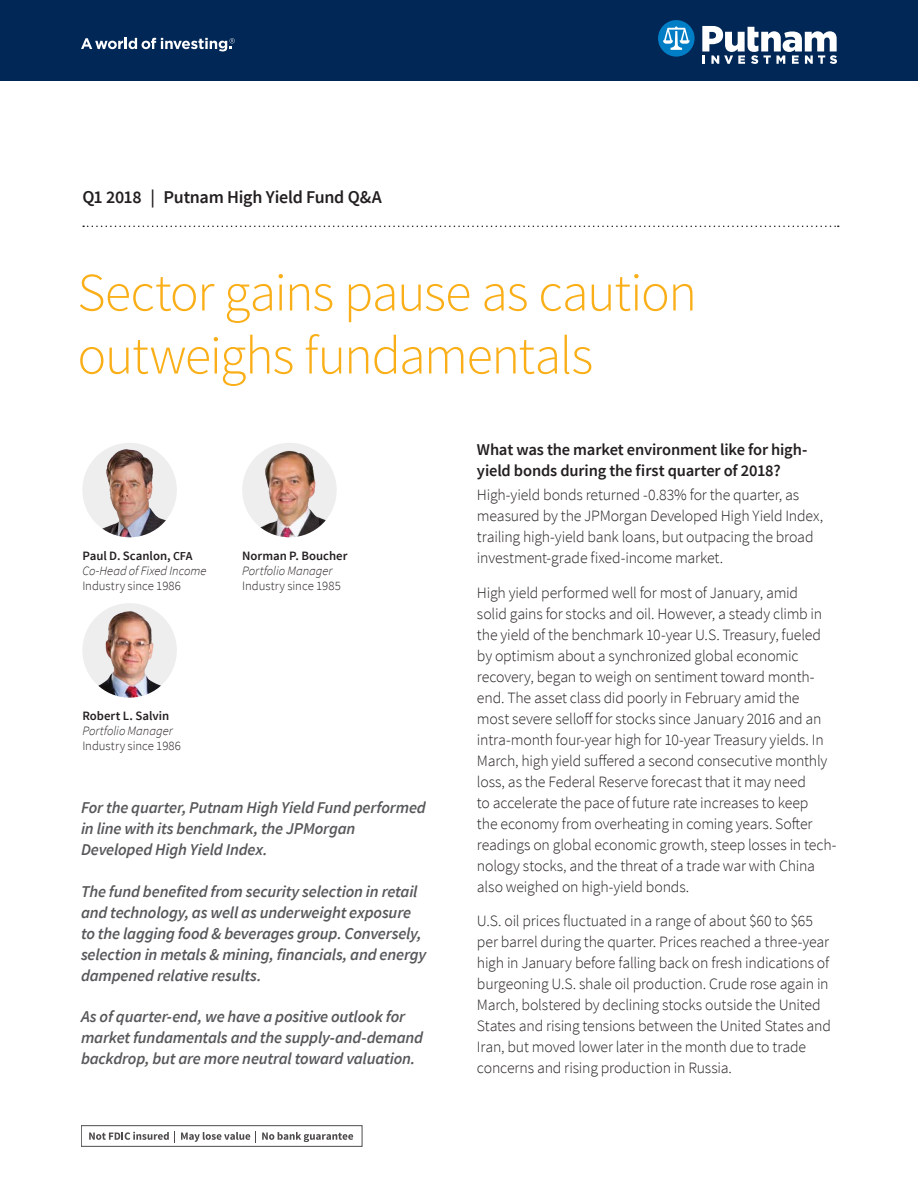
<style>
.page{position:relative;width:918px;height:1188px;background:#fff}
.page>*{position:absolute;margin:0;border:0;box-sizing:border-box;transform-origin:0 0}
.Headline{font:300 54px/63px "Source Sans Pro";letter-spacing:-.025em;color:#faaf18}
.Quarter{font:600 18px "Source Sans Pro";letter-spacing:-.015em;color:#231f20}
.Key_takeaway_Q_A_bul{font:italic 600 16.5px/21px "Source Sans Pro";letter-spacing:-.01em;color:#57585a}
.Subhead{font:600 16.5px/21px "Source Sans Pro";letter-spacing:-.01em;color:#231f20}
.Body{font:300 15.75px/21px "Source Sans Pro";letter-spacing:-.01em;color:#231f20}
.Author_title{font:italic 300 12.75px "Source Sans Pro";color:#231f20}
.Industry_since{font:300 12.75px "Source Sans Pro";color:#231f20}
.Author_name{font:600 12.75px "Source Sans Pro";color:#231f20}
.s1{font-size:12.15px}
</style>
<div class="page">
<svg style="left:83px;top:226px;width:756px;height:1px"></svg>
<svg style="left:89px;top:1131px;width:86px;height:11px"></svg>
<svg style="left:181px;top:1132px;width:69px;height:10px"></svg>
<svg style="left:262px;top:1132px;width:91px;height:10px"></svg>
<img style="left:82px;top:443px;width:95px;height:94px;border-radius:47px">
<img style="left:242px;top:443px;width:95px;height:94px;border-radius:47px">
<img style="left:82px;top:603px;width:95px;height:95px;border-radius:47px">
<div style="left:0;top:0;width:918px;height:81px;background:#002756"></div>
<svg style="left:658px;top:20px;width:37px;height:37px"></svg>
<svg style="left:702px;top:26px;width:135px;height:38px"></svg>
<svg style="left:81px;top:38px;width:154px;height:13px"></svg>
<p class="Quarter" style="left:82px;top:185px;width:301px">Q1 2018 | Putnam High Yield Fund Q&amp;A</p>
<p class="Headline" style="left:77px;top:261px;width:621px">Sector gains pause as caution outweighs fundamentals</p>
<p class="Author_name" style="left:82px;top:547px;width:112px">Paul D. Scanlon, <span class="s1">CFA</span></p>
<p class="Author_title" style="left:82px;top:563px;width:126px">Co-Head of Fixed Income</p>
<p class="Industry_since" style="left:82px;top:578px;width:100px">Industry since 1986</p>
<p class="Author_name" style="left:242px;top:547px;width:107px">Norman P. Boucher</p>
<p class="Author_title" style="left:242px;top:563px;width:92px">Portfolio Manager</p>
<p class="Industry_since" style="left:242px;top:578px;width:100px">Industry since 1985</p>
<p class="Author_name" style="left:82px;top:708px;width:88px">Robert L. Salvin</p>
<p class="Author_title" style="left:82px;top:723px;width:92px">Portfolio Manager</p>
<p class="Industry_since" style="left:82px;top:738px;width:100px">Industry since 1986</p>
<p class="Key_takeaway_Q_A_bul" style="left:81px;top:797px;width:346px">For the quarter, Putnam High Yield Fund performed in line with its benchmark, the JPMorgan<br>Developed High Yield Index.</p>
<p class="Key_takeaway_Q_A_bul" style="left:81px;top:881px;width:347px">The fund benefited from security selection in retail and technology, as well as underweight exposure to the lagging food &amp; beverages group. Conversely, selection in metals &amp; mining, financials, and energy dampened relative results.</p>
<p class="Key_takeaway_Q_A_bul" style="left:81px;top:1006px;width:344px">As of quarter-end, we have a positive outlook for market fundamentals and the supply-and-demand backdrop, but are more neutral toward valuation.</p>
<p class="Subhead" style="left:477px;top:440px;width:332px">What was the market environment like for high&shy;yield bonds during the first quarter of 2018?</p>
<p class="Body" style="left:477px;top:485px;width:348px">High-yield bonds returned -0.83% for the quarter, as measured by the JPMorgan Developed High Yield Index, trailing high-yield bank loans, but outpacing the broad investment-grade fixed-income market.</p>
<p class="Body" style="left:477px;top:582px;width:361px">High yield performed well for most of January, amid<br>solid gains for stocks and oil. However, a steady climb in the yield of the benchmark 10-year U.S. Treasury, fueled by optimism about a synchronized global economic recovery, began to weigh on sentiment toward month&shy;end. The asset class did poorly in February amid the<br>most severe selloff for stocks since January 2016 and an intra-month four-year high for 10-year Treasury yields. In March, high yield suffered a second consecutive monthly loss, as the Federal Reserve forecast that it may need<br>to accelerate the pace of future rate increases to keep<br>the economy from overheating in coming years. Softer readings on global economic growth, steep losses in tech&shy;nology stocks, and the threat of a trade war with China also weighed on high-yield bonds.</p>
<p class="Body" style="left:477px;top:911px;width:355px">U.S. oil prices fluctuated in a range of about $60 to $65 per barrel during the quarter. Prices reached a three-year high in January before falling back on fresh indications of burgeoning U.S. shale oil production. Crude rose again in March, bolstered by declining stocks outside the United States and rising tensions between the United States and Iran, but moved lower later in the month due to trade concerns and rising production in Russia.</p>
</div>
